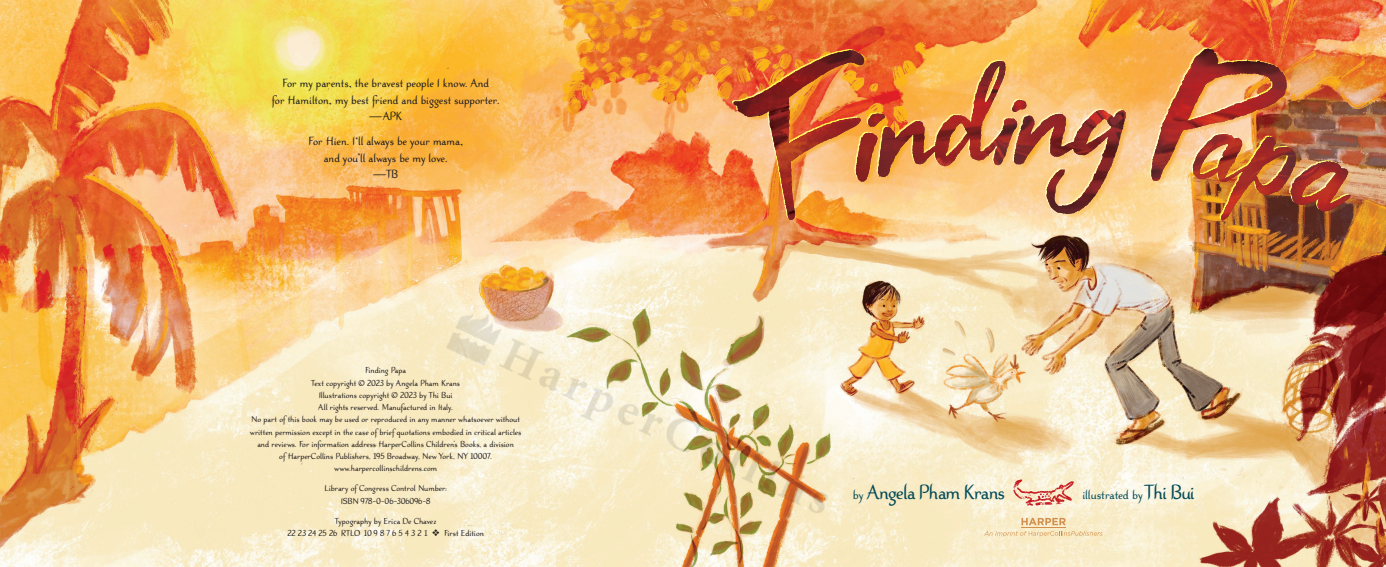
<style>
.page{position:relative;width:1386px;height:567px;background:#fff}
.page>*{position:absolute;margin:0;border:0;box-sizing:border-box;transform-origin:0 0}
.t1{font:22.75px "Sonopa Std";letter-spacing:-.03em;color:#054c58}
.t2{font:14px "Sonopa Std";letter-spacing:-.005em;color:#054c58}
.t3{font:13.12px/16.6px "Sonopa Std";color:#231f20;text-align:center}
.t4{font:9.62px/12.2px "Sonopa Std";color:#231f20;text-align:center}
.s1{font-size:16.45px}
.s2{font-size:14px}
.s3{font-size:22.75px}
</style>
<div class="page">
<img style="left:0;top:0;width:1386px;height:567px">
<svg style="left:1022px;top:518px;width:44px;height:7px"></svg>
<hr style="left:1021px;top:527px;width:45px;height:1px;background:#d38f4d">
<svg style="left:984px;top:531px;width:119px;height:6px"></svg>
<img style="left:1014px;top:479px;width:59px;height:27px">
<img style="left:785px;top:49px;width:63px;height:1px">
<img style="left:1183px;top:47px;width:24px;height:2px">
<img style="left:732px;top:75px;width:1px;height:29px">
<img style="left:1127px;top:133px;width:24px;height:12px">
<img style="left:1150px;top:161px;width:1px;height:18px">
<img style="left:1351px;top:171px;width:1px;height:27px">
<img style="left:1226px;top:221px;width:27px;height:3px">
<img style="left:1351px;top:198px;width:2px;height:17px">
<img style="left:733px;top:50px;width:394px;height:170px">
<img style="left:1012px;top:100px;width:15px;height:12px">
<img style="left:1151px;top:49px;width:200px;height:172px">
<img style="left:388px;top:274px;width:484px;height:284px">
<h3 class="t3" style="left:272px;top:76px;width:229px">For my parents<span class="s1">,</span> the bravest people I know. And<br>for Hamilton<span class="s1">,</span> my best friend and biggest supporter. —APK</h3>
<h3 class="t3" style="left:308px;top:133px;width:156px">For Hien. I<span class="s1">’</span>ll always be your mama<span class="s1">, </span>and you<span class="s1">’</span>ll always be my love.<br>—TB</h3>
<p class="t4" style="left:250px;top:365px;width:273px">Finding Papa<br>Text copyright © 2023 by Angela Pham Krans<br>Illustrations copyright © 2023 by Thi Bui<br>All rights reserved. Manufactured in Italy.<br>No part of this book may be used or reproduced in any manner whatsoever without written permission except in the case of brief quotations embodied in critical articles and reviews. For information address HarperCollins Children’s Books, a division<br>of HarperCollins Publishers, 195 Broadway, New York, NY 10007. www.harpercollinschildrens.com</p>
<p class="t4" style="left:324px;top:483px;width:125px">Library of Congress Control Number:<br>ISBN 978-0-06-306096-8</p>
<p class="t4" style="left:287px;top:515px;width:198px">Typography by Erica De Chavez<br>22 23 24 25 26 RTLO 10 9 8 7 6 5 4 3 2 1 ❖ First Edition</p>
<h1 class="t1" style="left:853px;top:480px;width:154px"><span class="s2">by</span> Angela Pham Krans</h1>
<h2 class="t2" style="left:1082px;top:487px;width:114px">illustrated by <span class="s3">Thi Bui</span></h2>
</div>
